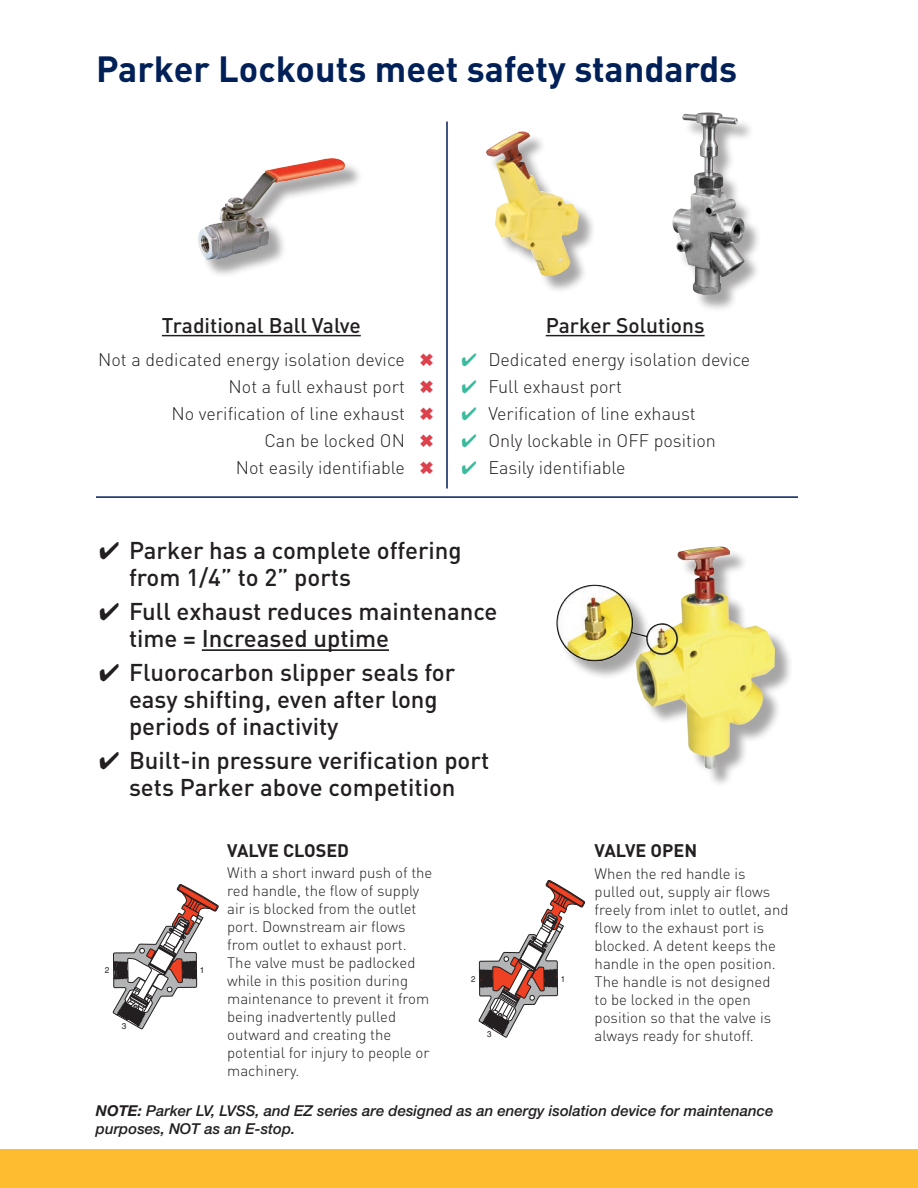
<style>
.page{position:relative;width:918px;height:1188px;background:#fff}
.page>*{position:absolute;margin:0;border:0;box-sizing:border-box;transform-origin:0 0}
.t1{font:700 36px "DINOT";color:#002057}
.t2{font:500 24px/27px "DIN";color:#231f20}
.t3{font:500 21px "DIN";color:#231f20}
.t4{font:300 18px/27px "DIN";color:#231f20;text-align:right}
.t5{font:700 18px "DIN";color:#231f20}
.t6{font:300 15px/18px "DIN";color:#231f20}
.t7{font:italic 500 15px/18px "Helvetica Neue LT Std";color:#231f20}
.t8{font:8.4px "Helvetica";color:#231f20}
.t9{font:8.4px "Helvetica";color:#231f20;scale:.94 1}
.s1{color:#dc414c}
.s2{color:#3abb9d}
.s3{font-weight:700}
</style>
<div class="page">
<div style="left:0;top:1150px;width:918px;height:38px;background:#febc30"></div>
<div style="left:674px;top:114px;width:88px;height:199px;background:#231f20;opacity:.4"></div>
<img style="left:672px;top:112px;width:73px;height:183px">
<div style="left:488px;top:133px;width:108px;height:161px;background:#231f20;opacity:.4"></div>
<img style="left:486px;top:131px;width:93px;height:146px">
<hr style="left:202px;top:649px;width:187px;height:2px;background:#231f20">
<hr style="left:546px;top:335px;width:159px;height:1px;background:#231f20">
<hr style="left:162px;top:335px;width:199px;height:1px;background:#231f20">
<svg style="left:112px;top:884px;width:106px;height:146px"></svg>
<svg style="left:478px;top:880px;width:107px;height:158px"></svg>
<div style="left:200px;top:161px;width:163px;height:115px;background:#231f20;opacity:.4"></div>
<img style="left:198px;top:158px;width:148px;height:102px">
<div style="left:559px;top:549px;width:232px;height:237px;background:#231f20;opacity:.4"></div>
<img style="left:556px;top:547px;width:219px;height:222px">
<hr style="left:96px;top:496px;width:702px;height:2px;background:#002057">
<hr style="left:446px;top:122px;width:2px;height:367px;background:#002057">
<h1 class="t1" style="left:96px;top:44px;width:643px">Parker Lockouts meet safety standards</h1>
<h3 class="t3" style="left:162px;top:312px;width:200px">Traditional Ball Valve</h3>
<h3 class="t3" style="left:546px;top:312px;width:160px">Parker Solutions</h3>
<p class="t4" style="left:98px;top:346px;width:337px">Not a dedicated energy isolation device <span class="s1">✖<br></span>Not a full exhaust port <span class="s1">✖<br></span>No verification of line exhaust <span class="s1">✖<br></span>Can be locked ON <span class="s1">✖<br></span>Not easily identifiable <span class="s1">✖</span></p>
<p class="t4" style="left:461px;top:346px;width:291px"><span class="s2">✔</span> Dedicated energy isolation device</p>
<p class="t4" style="left:461px;top:373px;width:162px"><span class="s2">✔</span> Full exhaust port</p>
<p class="t4" style="left:461px;top:400px;width:236px"><span class="s2">✔</span> Verification of line exhaust</p>
<p class="t4" style="left:461px;top:427px;width:256px"><span class="s2">✔</span> Only lockable in OFF position</p>
<p class="t4" style="left:461px;top:454px;width:166px"><span class="s2">✔</span> Easily identifiable</p>
<h2 class="t2" style="left:129px;top:536px;width:334px;text-indent:-30px">✔ Parker has a complete offering from 1/4” to 2” ports</h2>
<h2 class="t2" style="left:129px;top:597px;width:370px;text-indent:-30px">✔ Full exhaust reduces maintenance time = Increased uptime</h2>
<h2 class="t2" style="left:129px;top:658px;width:328px;text-indent:-30px">✔ Fluorocarbon slipper seals for easy shifting, even after long periods of inactivity</h2>
<h2 class="t2" style="left:99px;top:746px;width:392px;text-align:center">✔ Built-in pressure verification port sets Parker above competition</h2>
<p class="t8" style="left:105px;top:965px;width:6px">2</p>
<p class="t8" style="left:200px;top:965px;width:6px">1</p>
<p class="t8" style="left:122px;top:1021px;width:6px">3</p>
<p class="t5" style="left:227px;top:839px;width:123px">VALVE CLOSED</p>
<p class="t6" style="left:227px;top:864px;width:207px">With a short inward push of the red handle, the flow of supply air is blocked from the outlet port. Downstream air flows from outlet to exhaust port.<br>The valve must be padlocked while in this position during maintenance to prevent it from being inadvertently pulled outward and creating the potential for injury to people or machinery.</p>
<p class="t9" style="left:471px;top:974px;width:6px">2</p>
<p class="t9" style="left:561px;top:974px;width:6px">1</p>
<p class="t9" style="left:487px;top:1030px;width:6px">3</p>
<p class="t5" style="left:595px;top:839px;width:104px">VALVE OPEN</p>
<p class="t6" style="left:595px;top:865px;width:196px">When the red handle is pulled out, supply air flows freely from inlet to outlet, and flow to the exhaust port is blocked. A detent keeps the handle in the open position.<br>The handle is not designed<br>to be locked in the open position so that the valve is always ready for shutoff.</p>
<p class="t7" style="left:96px;top:1102px;width:679px"><span class="s3">NOTE:</span> Parker LV, LVSS, and EZ series are designed as an energy isolation device for maintenance purposes, NOT as an E-stop.</p>
</div>
